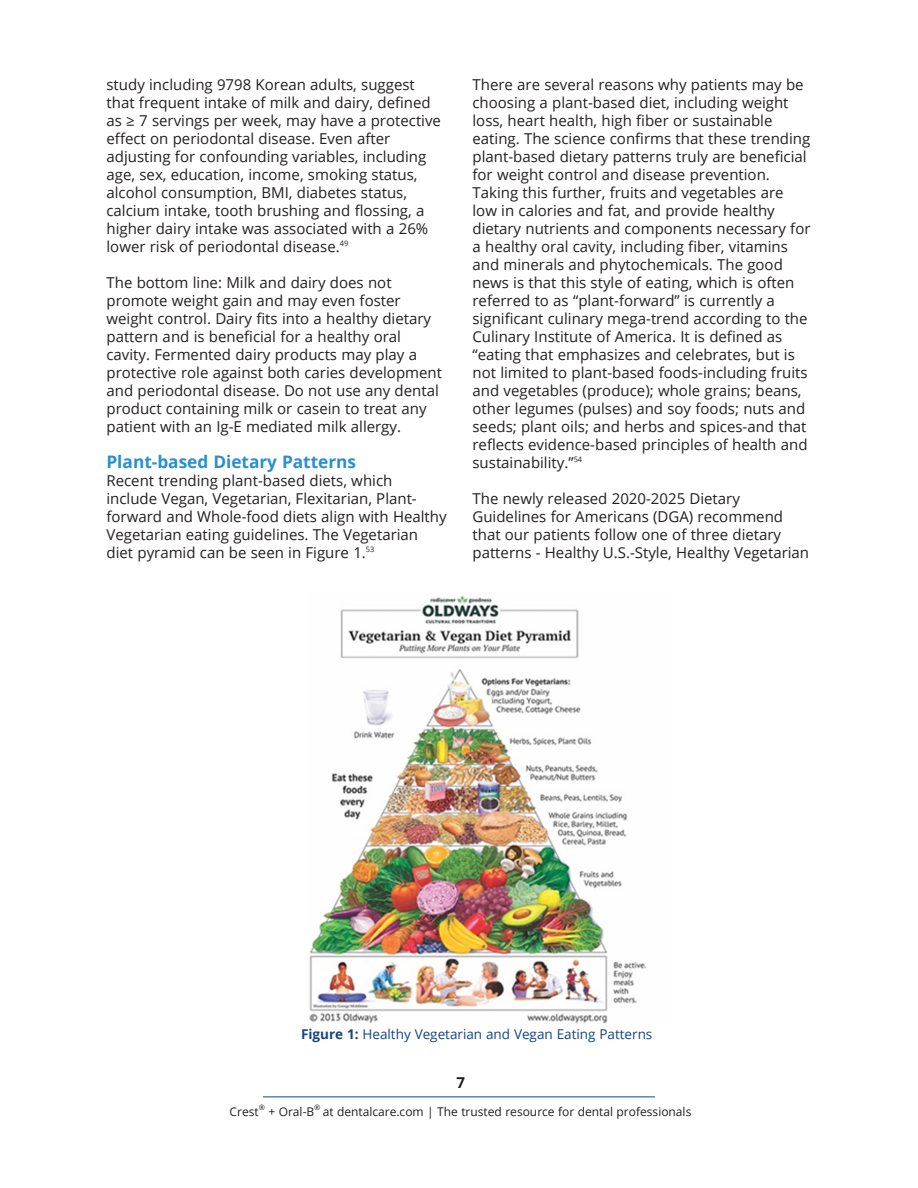
<style>
.page{position:relative;width:918px;height:1188px;background:#fff}
.page>*{position:absolute;margin:0;border:0;box-sizing:border-box;transform-origin:0 0}
.Main_Body{font:700 17.25px "Open Sans";color:#298fce}
.Main_Body-2{font:15px/18px "Open Sans";color:#231f20}
.t1{font:700 15px "Open Sans";color:#231f20}
.Main_Body-3{font:13.5px "Open Sans";color:#164481}
.t2{font:12px "Open Sans";color:#231f20}
.t3{font:7.5px "Open Sans";color:#231f20}
.s1{font-weight:700}
</style>
<div class="page">
<hr style="left:263px;top:1096px;width:392px;height:1px;background:#164481">
<img style="left:309px;top:595px;width:338px;height:429px">
<p class="Main_Body-2" style="left:106px;top:75px;width:336px">study including 9798 Korean adults, suggest that frequent intake of milk and dairy, defined as ≥ 7 servings per week, may have a protective effect on periodontal disease. Even after adjusting for confounding variables, including age, sex, education, income, smoking status, alcohol consumption, BMI, diabetes status, calcium intake, tooth brushing and flossing, a higher dairy intake was associated with a 26% lower risk of periodontal disease.<sup>49</sup></p>
<p class="Main_Body-2" style="left:106px;top:273px;width:337px">The bottom line: Milk and dairy does not promote weight gain and may even foster weight control. Dairy fits into a healthy dietary pattern and is beneficial for a healthy oral cavity. Fermented dairy products may play a protective role against both caries development and periodontal disease. Do not use any dental product containing milk or casein to treat any patient with an Ig-E mediated milk allergy.</p>
<p class="Main_Body" style="left:106px;top:450px;width:251px">Plant-based Dietary Patterns</p>
<p class="Main_Body-2" style="left:106px;top:471px;width:342px">Recent trending plant-based diets, which include Vegan, Vegetarian, Flexitarian, Plant&shy;forward and Whole-food diets align with Healthy Vegetarian eating guidelines. The Vegetarian diet pyramid can be seen in Figure 1.<sup>53</sup></p>
<p class="Main_Body-2" style="left:472px;top:75px;width:340px">There are several reasons why patients may be choosing a plant-based diet, including weight loss, heart health, high fiber or sustainable eating. The science confirms that these trending plant-based dietary patterns truly are beneficial for weight control and disease prevention.<br>Taking this further, fruits and vegetables are low in calories and fat, and provide healthy dietary nutrients and components necessary for a healthy oral cavity, including fiber, vitamins and minerals and phytochemicals. The good news is that this style of eating, which is often referred to as “plant-forward” is currently a significant culinary mega-trend according to the Culinary Institute of America. It is defined as “eating that emphasizes and celebrates, but is not limited to plant-based foods-including fruits and vegetables (produce); whole grains; beans, other legumes (pulses) and soy foods; nuts and seeds; plant oils; and herbs and spices-and that reflects evidence-based principles of health and sustainability.”<sup>54</sup></p>
<p class="Main_Body-2" style="left:472px;top:489px;width:338px">The newly released 2020-2025 Dietary Guidelines for Americans (DGA) recommend that our patients follow one of three dietary patterns - Healthy U.S.-Style, Healthy Vegetarian</p>
<p class="Main_Body-3" style="left:301px;top:1025px;width:353px"><span class="s1">Figure 1:</span> Healthy Vegetarian and Vegan Eating Patterns</p>
<p class="t1" style="left:456px;top:1072px;width:10px">7</p>
<p class="t2" style="left:230px;top:1103px;width:31px">Crest</p>
<p class="t3" style="left:259px;top:1102px;width:8px">®</p>
<p class="t2" style="left:268px;top:1103px;width:47px">+ Oral-B</p>
<p class="t3" style="left:314px;top:1102px;width:8px">®</p>
<p class="t2" style="left:323px;top:1103px;width:370px">at dentalcare.com | The trusted resource for dental professionals</p>
</div>
